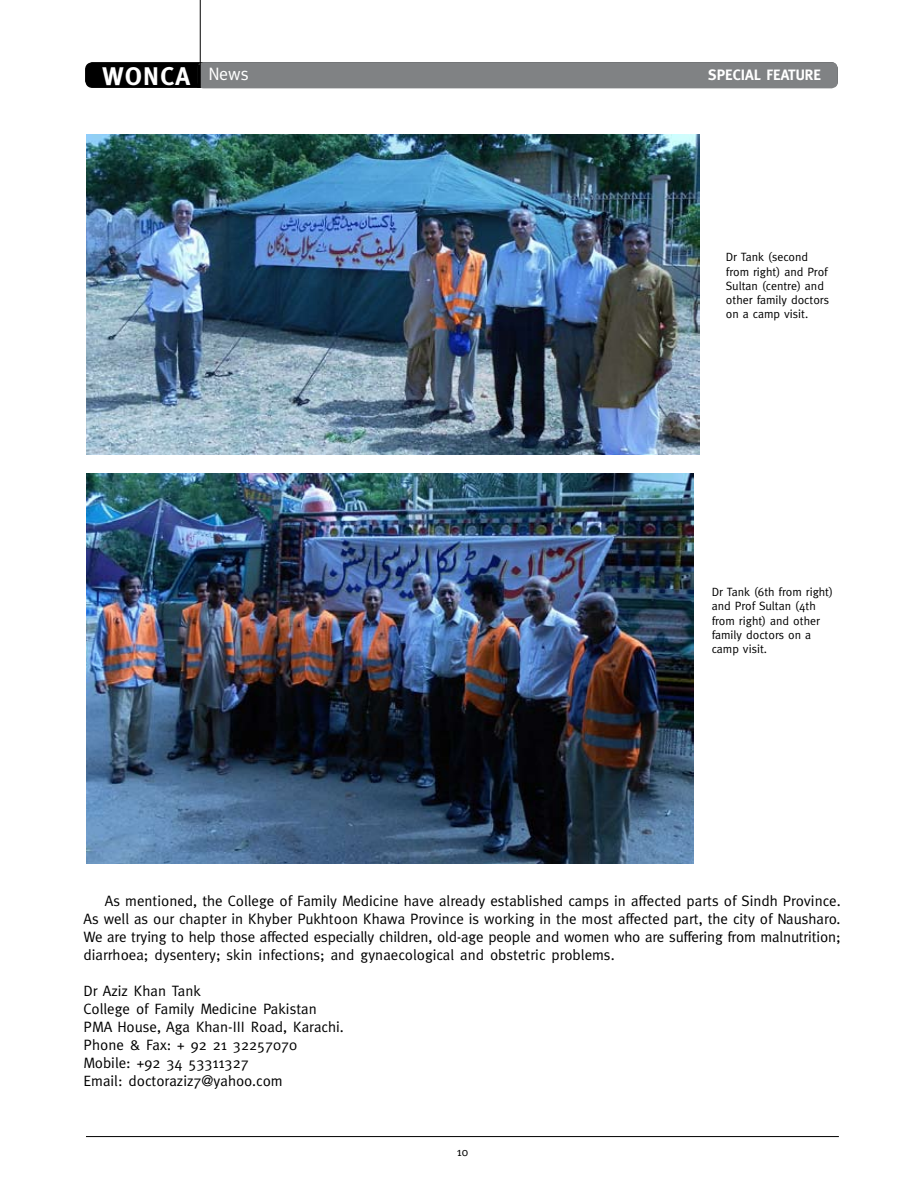
<style>
.page{position:relative;width:923px;height:1200px;background:#fff}
.page>*{position:absolute;margin:0;border:0;box-sizing:border-box;transform-origin:0 0}
.t1{font:700 25.5px "Meta";color:#fff}
.t2{font:18px "Meta";color:#fff}
.t3{font:15px/18px "Meta";color:#000;text-align:justify}
.t4{font:700 15px "Meta";color:#fff}
.t5{font:12px/14.2px "Meta";color:#000}
</style>
<div class="page">
<hr style="left:86px;top:1135px;width:753px;height:1px;background:#000">
<div style="left:86px;top:63px;width:751px;height:24px;background:#000;border-radius:7px"></div>
<div style="left:85px;top:62px;width:753px;height:26px;border:2px solid #000;border-radius:7px"></div>
<div style="left:197px;top:62px;width:641px;height:26px;background:#808284;border-radius:7px"></div>
<hr style="left:197px;top:64px;width:3px;height:24px;background:#000">
<hr style="left:200px;top:0;width:1px;height:88px;background:#000">
<img style="left:86px;top:134px;width:613px;height:320px">
<img style="left:86px;top:473px;width:608px;height:389px">
<h1 class="t1" style="left:102px;top:61px;width:74px">WONCA</h1>
<p class="t2" style="left:208px;top:64px;width:42px">News</p>
<p class="t4" style="left:708px;top:66px;width:114px">SPECIAL FEATURE</p>
<p class="t5" style="left:726px;top:250px;width:105px">Dr Tank (second from right) and Prof<br>Sultan (centre) and other family doctors on a camp visit.</p>
<p class="t5" style="left:711px;top:584px;width:123px">Dr Tank (6th from right) and Prof Sultan (4th from right) and other family doctors on a camp visit.</p>
<p class="t3" style="left:83px;top:891px;width:758px;text-indent:21px">As mentioned, the College of Family Medicine have already established camps in affected parts of Sindh Province.<br>As well as our chapter in Khyber Pukhtoon Khawa Province is working in the most affected part, the city of Nausharo.<br>We are trying to help those affected especially children, old-age people and women who are suffering from malnutrition; diarrhoea; dysentery; skin infections; and gynaecological and obstetric problems.</p>
<p class="t3" style="left:83px;top:981px;width:262px;text-align:left">Dr Aziz Khan Tank<br>College of Family Medicine Pakistan<br>PMA House, Aga Khan-III Road, Karachi.<br>Phone &amp; Fax: + 92 21 32257070<br>Mobile: +92 34 53311327<br>Email: doctoraziz7@yahoo.com</p>
<p class="t5" style="left:457px;top:1143px;width:13px">10</p>
</div>
